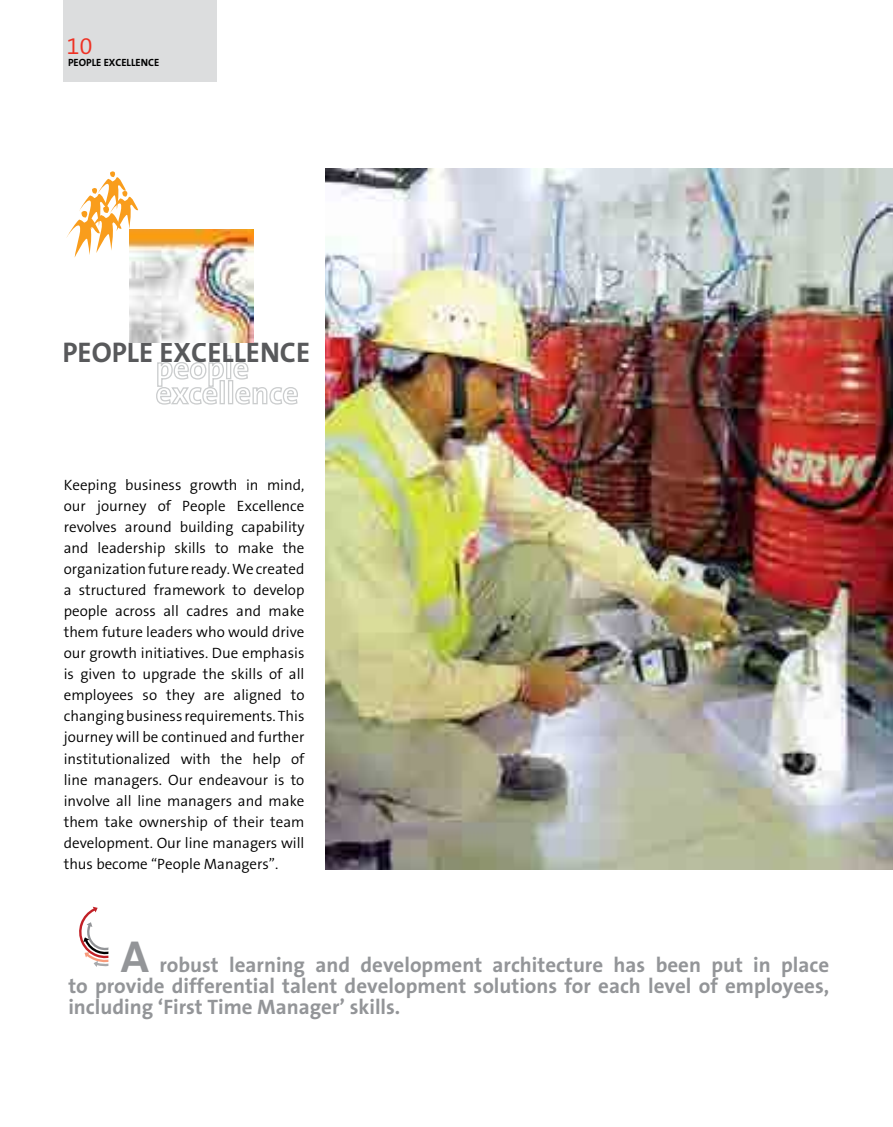
<style>
.page{position:relative;width:893px;height:1127px;background:#fff}
.page>*{position:absolute;margin:0;border:0;box-sizing:border-box;transform-origin:0 0}
.t1{font:700 28.5px "The Sans B7";color:#58595b}
.t2{font:300 24px "The Sans B4";color:#ee3124}
.t3{font:700 21px/21px "The Sans B7";color:#939598;text-align:justify}
.t4{font:300 15px/21px "The Sans B4";color:#000;text-align:justify}
.t5{font:700 10.5px "The Sans B7";color:#000}
.s1{font-size:45px}
</style>
<div class="page">
<svg style="left:79px;top:907px;width:30px;height:60px"></svg>
<div style="left:64px;top:0;width:153px;height:81px;background:#dcddde"></div>
<img style="left:326px;top:169px;width:567px;height:701px">
<div style="left:226px;top:355px;width:5px;height:24px;border:1px solid #cbcdce"></div>
<svg style="left:233px;top:362px;width:16px;height:18px"></svg>
<svg style="left:156px;top:362px;width:69px;height:43px"></svg>
<div style="left:220px;top:380px;width:5px;height:24px;border:1px solid #cbcdce"></div>
<div style="left:228px;top:380px;width:5px;height:24px;border:1px solid #cbcdce"></div>
<svg style="left:235px;top:387px;width:63px;height:18px"></svg>
<svg style="left:66px;top:171px;width:72px;height:87px"></svg>
<img style="left:129px;top:230px;width:125px;height:113px">
<h2 class="t2" style="left:66px;top:34px;width:28px">10</h2>
<p class="t5" style="left:68px;top:57px;width:12px">People</p>
<p class="t5" style="left:104px;top:57px;width:12px">Excellence</p>
<h1 class="t1" style="left:63px;top:337px;width:31px">People</h1>
<h1 class="t1" style="left:159px;top:337px;width:31px">Excellence</h1>
<p class="t4" style="left:64px;top:476px;width:242px">Keeping business growth in mind, our journey of People Excellence revolves around building capability and leadership skills to make the organization future ready. We created a structured framework to develop people across all cadres and make them future leaders who would drive our growth initiatives. Due emphasis is given to upgrade the skills of all employees so they are aligned to changing business requirements. This journey will be continued and further institutionalized with the help of line managers. Our endeavour is to involve all line managers and make them take ownership of their team development. Our line managers will thus become “People Managers”.</p>
<h3 class="t3" style="left:68px;top:956px;width:762px;text-indent:53px"><span class="s1">A</span> robust learning and development architecture has been put in place to provide differential talent development solutions for each level of employees, including ‘First Time Manager’ skills.</h3>
</div>
